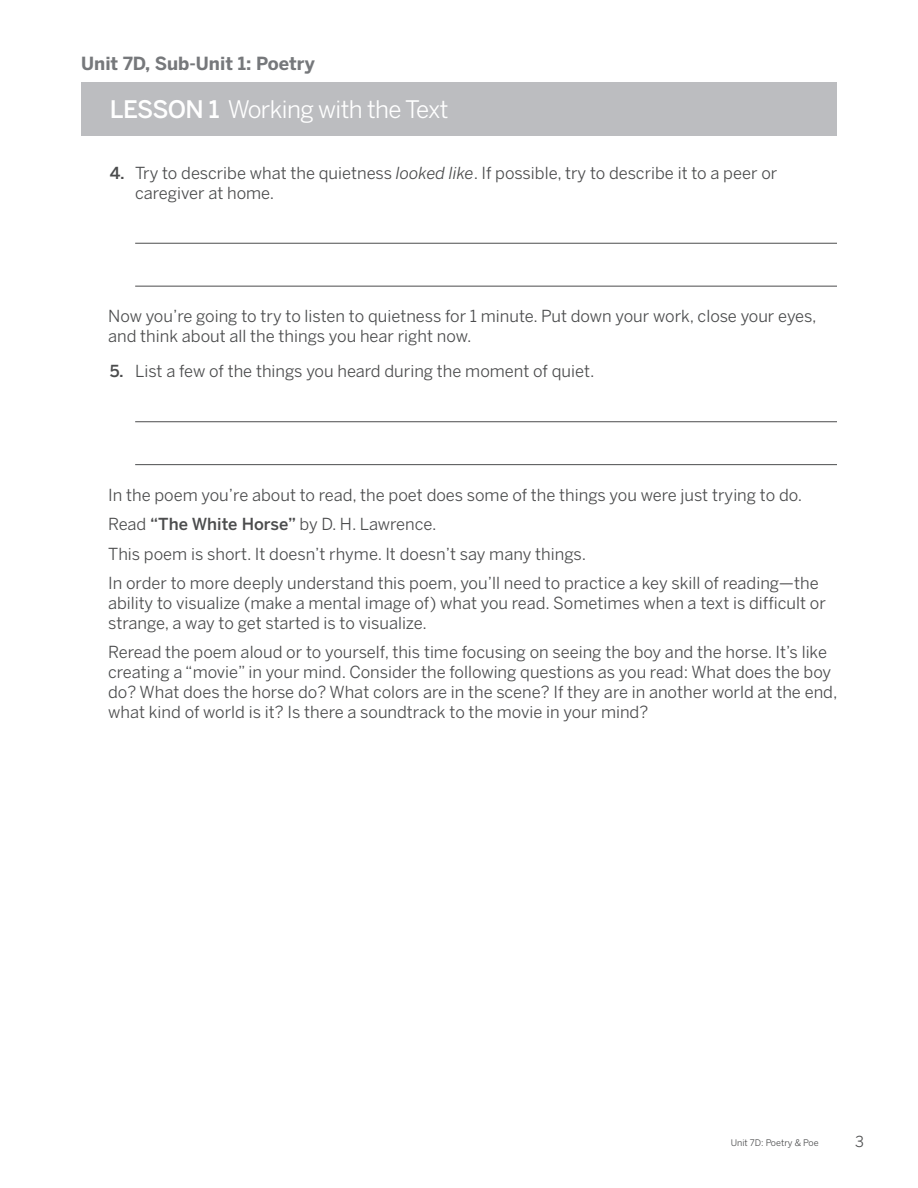
<style>
.page{position:relative;width:918px;height:1188px;background:#fff}
.page>*{position:absolute;margin:0;border:0;box-sizing:border-box;transform-origin:0 0}
.t1{font:24px "Benton Sans";letter-spacing:-.025em;color:#fff}
.t2{font:700 18px "Benton Sans";color:#76787b}
.t3{font:16.5px/19.8px "Benton Sans";color:#4b4c4d}
.t4{font:15px "Benton Sans";color:#4b4c4d}
.t5{font:9px "Benton Sans";color:#4b4c4d}
.s1{font-weight:500}
.s2{font-style:italic}
</style>
<div class="page">
<div style="left:81px;top:82px;width:756px;height:54px;background:#bcbdc0"></div>
<hr style="left:135px;top:243px;width:702px;height:1px;background:#4b4c4d">
<hr style="left:135px;top:286px;width:702px;height:1px;background:#4b4c4d">
<hr style="left:135px;top:421px;width:702px;height:1px;background:#4b4c4d">
<hr style="left:135px;top:464px;width:702px;height:1px;background:#4b4c4d">
<p class="t2" style="left:81px;top:53px;width:235px">Unit 7D, Sub-Unit 1: Poetry</p>
<h1 class="t1" style="left:110px;top:95px;width:340px"><span class="s1">LESSON 1</span> Working with the Text</h1>
<p class="t3" style="left:135px;top:163px;width:644px;text-indent:-25px"><span class="s1">4.</span> Try to describe what the quietness <span class="s2">looked like</span>. If possible, try to describe it to a peer or caregiver at home.</p>
<p class="t3" style="left:108px;top:306px;width:710px">Now you’re going to try to listen to quietness for 1 minute. Put down your work, close your eyes, and think about all the things you hear right now.</p>
<p class="t3" style="left:110px;top:361px;width:486px"><span class="s1">5.</span> List a few of the things you heard during the moment of quiet.</p>
<p class="t3" style="left:108px;top:480px;width:712px;line-height:29.5px">In the poem you’re about to read, the poet does some of the things you were just trying to do.<br>Read <span class="s1">“The White Horse”</span> by D. H. Lawrence.<br>This poem is short. It doesn’t rhyme. It doesn’t say many things.<br>In order to more deeply understand this poem, you’ll need to practice a key skill of reading—the</p>
<p class="t3" style="left:108px;top:593px;width:719px">ability to visualize (make a mental image of) what you read. Sometimes when a text is difficult or strange, a way to get started is to visualize.</p>
<p class="t3" style="left:108px;top:642px;width:731px">Reread the poem aloud or to yourself, this time focusing on seeing the boy and the horse. It’s like creating a “movie” in your mind. Consider the following questions as you read: What does the boy do? What does the horse do? What colors are in the scene? If they are in another world at the end, what kind of world is it? Is there a soundtrack to the movie in your mind?</p>
<p class="t5" style="left:731px;top:1137px;width:89px">Unit 7D: Poetry &amp; Poe</p>
<p class="t4" style="left:855px;top:1133px;width:10px">3</p>
</div>
